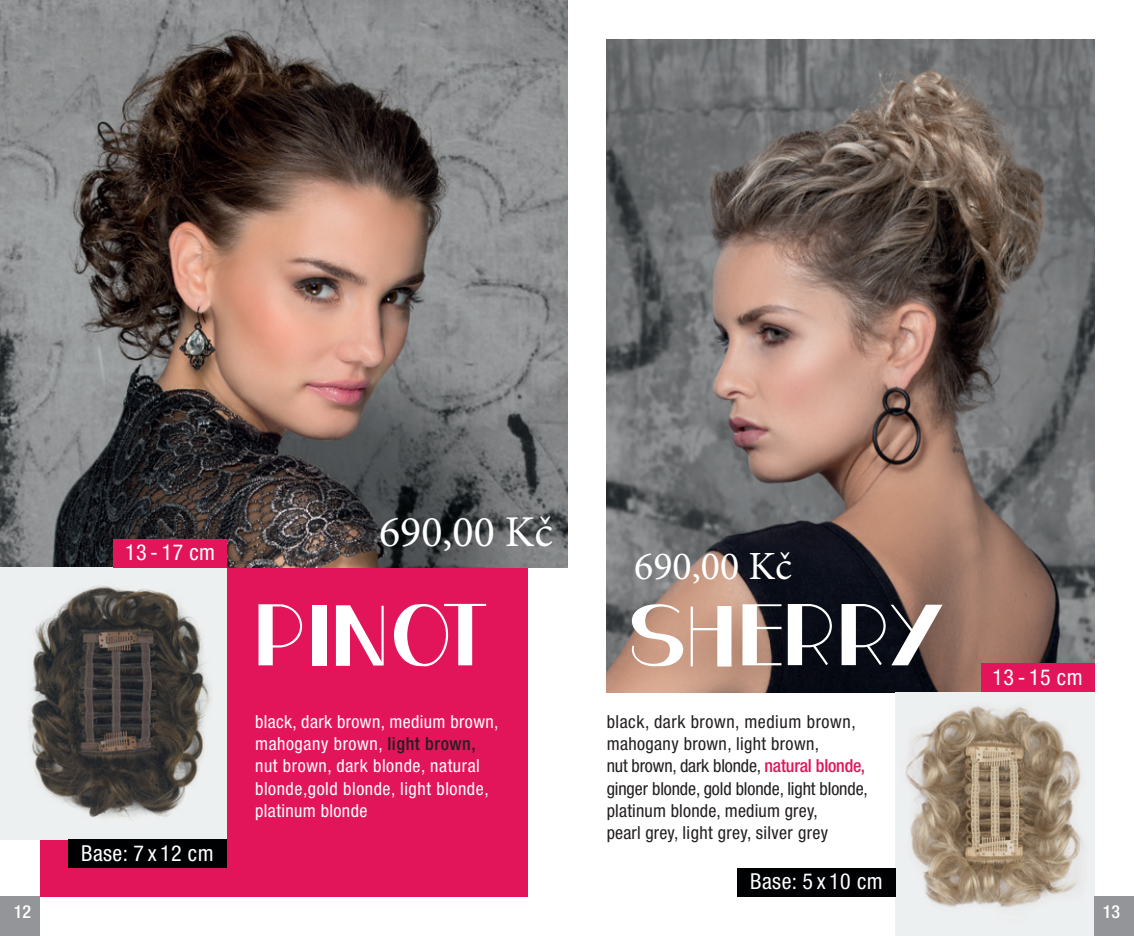
<style>
.page{position:relative;width:1134px;height:936px;background:#fff}
.page>*{position:absolute;margin:0;border:0;box-sizing:border-box;transform-origin:0 0}
.t1{font:100px "CF Paris";letter-spacing:.03em;color:#fff}
.t2{font:44px "Minion Pro";color:#fff}
.t3{font:40px "Minion Pro";color:#fff}
.t4{font:condensed 22px "Helvetica Neue LT Pro";letter-spacing:.02em;color:#fff}
.t5{font:condensed 18px/22px "Helvetica Neue LT Pro";letter-spacing:.01em;color:#231f20}
.t6{font:condensed 18px/22px "Helvetica Neue LT Pro";letter-spacing:.03em;color:#fff}
.t7{font:500 condensed 18px "Helvetica Neue LT Pro";color:#fff}
.s1{font-weight:500;color:#231f20}
.s2{font-weight:500;color:#e3155a}
</style>
<div class="page">
<div style="left:40px;top:567px;width:487px;height:329px;background:#e3155a"></div>
<img style="left:0;top:0;width:567px;height:567px">
<img style="left:0;top:567px;width:227px;height:272px">
<img style="left:607px;top:40px;width:487px;height:652px">
<img style="left:896px;top:692px;width:198px;height:243px">
<div style="left:0;top:896px;width:40px;height:39px;background:#939598"></div>
<div style="left:1094px;top:896px;width:40px;height:39px;background:#939598"></div>
<div style="left:981px;top:663px;width:113px;height:29px;background:#e3155a"></div>
<div style="left:113px;top:539px;width:114px;height:28px;background:#e3155a"></div>
<div style="left:68px;top:839px;width:159px;height:28px;background:#000103"></div>
<div style="left:737px;top:867px;width:159px;height:29px;background:#000103"></div>
<p class="t4" style="left:125px;top:539px;width:91px">13 - 17 cm</p>
<p class="t4" style="left:81px;top:840px;width:134px">Base: 7 x 12 cm</p>
<h2 class="t2" style="left:379px;top:502px;width:175px">690,00 Kč</h2>
<h1 class="t1" style="left:255px;top:572px;width:234px">PINOT</h1>
<p class="t6" style="left:255px;top:711px;width:245px">black, dark brown, medium brown, mahogany brown, <span class="s1">light brown, </span>nut brown, dark blonde, natural blonde,gold blonde, light blonde, platinum blonde</p>
<h3 class="t3" style="left:634px;top:539px;width:160px">690,00 Kč</h3>
<h1 class="t1" style="left:629px;top:572px;width:315px">SHERRY</h1>
<p class="t5" style="left:607px;top:711px;width:263px">black, dark brown, medium brown, mahogany brown, light brown,<br>nut brown, dark blonde, <span class="s2">natural blonde, </span>ginger blonde, gold blonde, light blonde, platinum blonde, medium grey,<br>pearl grey, light grey, silver grey</p>
<p class="t4" style="left:750px;top:868px;width:134px">Base: 5 x 10 cm</p>
<p class="t4" style="left:992px;top:664px;width:91px">13 - 15 cm</p>
<p class="t7" style="left:14px;top:900px;width:19px">12</p>
<p class="t7" style="left:1103px;top:900px;width:19px">13</p>
</div>
